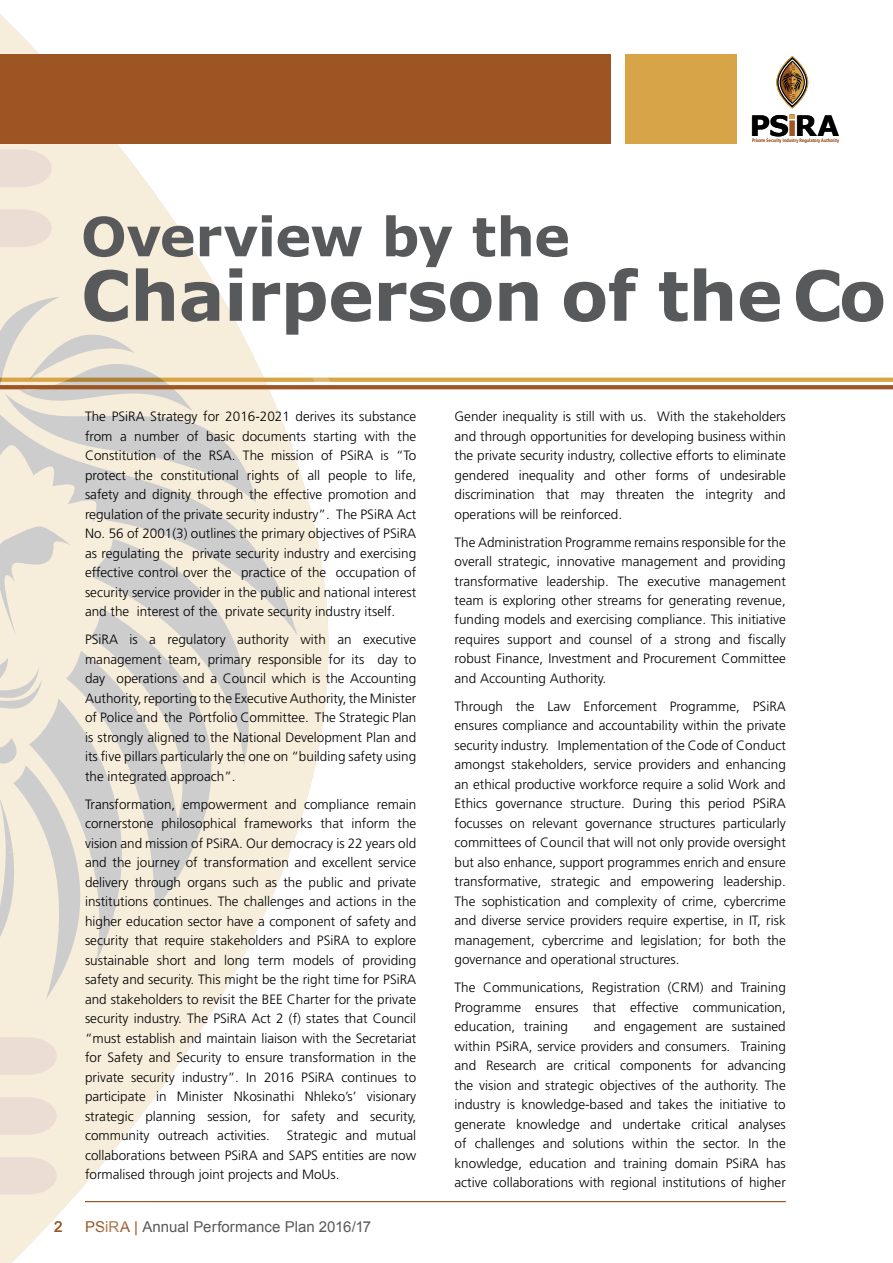
<style>
.page{position:relative;width:893px;height:1263px;background:#fff}
.page>*{position:absolute;margin:0;border:0;box-sizing:border-box;transform-origin:0 0}
.t1{font:700 69px "Verdana";letter-spacing:-.01em;color:#58595b}
.t2{font:700 54px "Verdana";letter-spacing:-.015em;color:#58595b}
.t3{font:700 28.05px "Verdana";letter-spacing:-.05em;color:#000}
.t4{font:15px "Arial";color:#58595b}
.t5{font:15px "Arial";color:#9d5524}
.t6{font:300 13.5px/19.5px "Frutiger";color:#000;text-align:justify}
.t7{font:condensed 4.8px "Frutiger";letter-spacing:.02em;color:#9e5624}
.s1{color:#9d5524}
</style>
<div class="page">
<svg style="left:391px;top:378px;width:502px;height:4px;fill:#d8a448"></svg>
<svg style="left:0;top:14px;width:328px;height:1249px"></svg>
<svg style="left:0;top:149px;width:52px;height:38px"></svg>
<svg style="left:0;top:209px;width:52px;height:38px"></svg>
<svg style="left:0;top:1037px;width:57px;height:38px"></svg>
<svg style="left:0;top:1097px;width:57px;height:38px"></svg>
<svg style="left:0;top:1157px;width:57px;height:38px"></svg>
<svg style="left:0;top:328px;width:298px;height:279px;fill:#f7eddb"></svg>
<svg style="left:0;top:297px;width:256px;height:205px"></svg>
<svg style="left:288px;top:607px;width:25px;height:302px;fill:#f7eddb"></svg>
<svg style="left:0;top:526px;width:288px;height:473px"></svg>
<div style="left:0;top:55px;width:610px;height:89px;background:#9d5524"></div>
<div style="left:625px;top:55px;width:112px;height:89px;background:#d8a448"></div>
<hr style="left:85px;top:1201px;width:701px;height:1px;background:#9d5524">
<svg style="left:777px;top:56px;width:31px;height:52px"></svg>
<div style="left:776px;top:56px;width:32px;height:52px;border:1px solid #d6a348;border-radius:50%"></div>
<svg style="left:781px;top:62px;width:23px;height:41px"></svg>
<svg style="left:792px;top:62px;width:12px;height:41px"></svg>
<div style="left:779px;top:59px;width:27px;height:46px;border:1px solid #fff;border-radius:50%"></div>
<svg style="left:790px;top:115px;width:5px;height:4px"></svg>
<svg style="left:781px;top:66px;width:22px;height:33px"></svg>
<svg style="left:0;top:385px;width:893px;height:4px;fill:#9d5524"></svg>
<h3 class="t3" style="left:750px;top:108px;width:91px">PS<span class="s1">i</span>RA</h3>
<p class="t7" style="left:752px;top:138px;width:88px">Private Security Industry Regulatory Authority</p>
<h2 class="t2" style="left:81px;top:198px;width:491px">Overview by the</h2>
<h1 class="t1" style="left:81px;top:247px;width:807px">Chairperson of the Co</h1>
<p class="t5" style="left:54px;top:1216px;width:10px">2</p>
<p class="t6" style="left:85px;top:407px;width:333px">The PSiRA Strategy for 2016-2021 derives its substance from a number of basic documents starting with the Constitution of the RSA. The mission of PSiRA is “To protect the constitutional rights of all people to life, safety and dignity through the effective promotion and regulation of the private security industry”. The PSiRA Act No. 56 of 2001(3) outlines the primary objectives of PSiRA as regulating the private security industry and exercising effective control over the practice of the occupation of security service provider in the public and national interest and the interest of the private security industry itself.</p>
<p class="t6" style="left:85px;top:630px;width:333px">PSiRA is a regulatory authority with an executive management team, primary responsible for its day to day operations and a Council which is the Accounting Authority, reporting to the Executive Authority, the Minister of Police and the Portfolio Committee. The Strategic Plan is strongly aligned to the National Development Plan and its five pillars particularly the one on “building safety using the integrated approach”.</p>
<p class="t6" style="left:85px;top:794px;width:333px">Transformation, empowerment and compliance remain cornerstone philosophical frameworks that inform the vision and mission of PSiRA. Our democracy is 22 years old and the journey of transformation and excellent service delivery through organs such as the public and private institutions continues. The challenges and actions in the higher education sector have a component of safety and security that require stakeholders and PSiRA to explore sustainable short and long term models of providing safety and security. This might be the right time for PSiRA and stakeholders to revisit the BEE Charter for the private security industry. The PSiRA Act 2 (f) states that Council “must establish and maintain liaison with the Secretariat for Safety and Security to ensure transformation in the private security industry”. In 2016 PSiRA continues to participate in Minister Nkosinathi Nhleko’s’ visionary strategic planning session, for safety and security, community outreach activities.</p>
<p class="t6" style="left:85px;top:1126px;width:333px;text-indent:202px">Strategic and mutual collaborations between PSiRA and SAPS entities are now formalised through joint projects and MoUs.</p>
<p class="t4" style="left:85px;top:1216px;width:288px"><span class="s1">PSiRA |</span> Annual Performance Plan 2016/17</p>
<p class="t6" style="left:455px;top:407px;width:333px">Gender inequality is still with us. With the stakeholders and through opportunities for developing business within the private security industry, collective efforts to eliminate gendered inequality and other forms of undesirable discrimination that may threaten the integrity and operations will be reinforced.</p>
<p class="t6" style="left:455px;top:532px;width:333px">The Administration Programme remains responsible for the overall strategic, innovative management and providing transformative leadership. The executive management team is exploring other streams for generating revenue, funding models and exercising compliance. This initiative requires support and counsel of a strong and fiscally robust Finance, Investment and Procurement Committee and Accounting Authority.</p>
<p class="t6" style="left:455px;top:697px;width:333px">Through the Law Enforcement Programme, PSiRA ensures compliance and accountability within the private security industry. Implementation of the Code of Conduct amongst stakeholders, service providers and enhancing an ethical productive workforce require a solid Work and Ethics governance structure. During this period PSiRA focusses on relevant governance structures particularly committees of Council that will not only provide oversight but also enhance, support programmes enrich and ensure transformative, strategic and empowering leadership.<br>The sophistication and complexity of crime, cybercrime and diverse service providers require expertise, in IT, risk management, cybercrime and legislation; for both the governance and operational structures.</p>
<p class="t6" style="left:455px;top:978px;width:333px">The Communications, Registration (CRM) and Training Programme ensures that effective communication, education, training</p>
<p class="t6" style="left:455px;top:1017px;width:333px;text-indent:139px">and engagement are sustained within PSiRA, service providers and consumers. Training and Research are critical components for advancing the vision and strategic objectives of the authority. The industry is knowledge-based and takes the initiative to generate knowledge and undertake critical analyses of challenges and solutions within the sector. In the knowledge, education and training domain PSiRA has active collaborations with regional institutions of higher</p>
</div>
